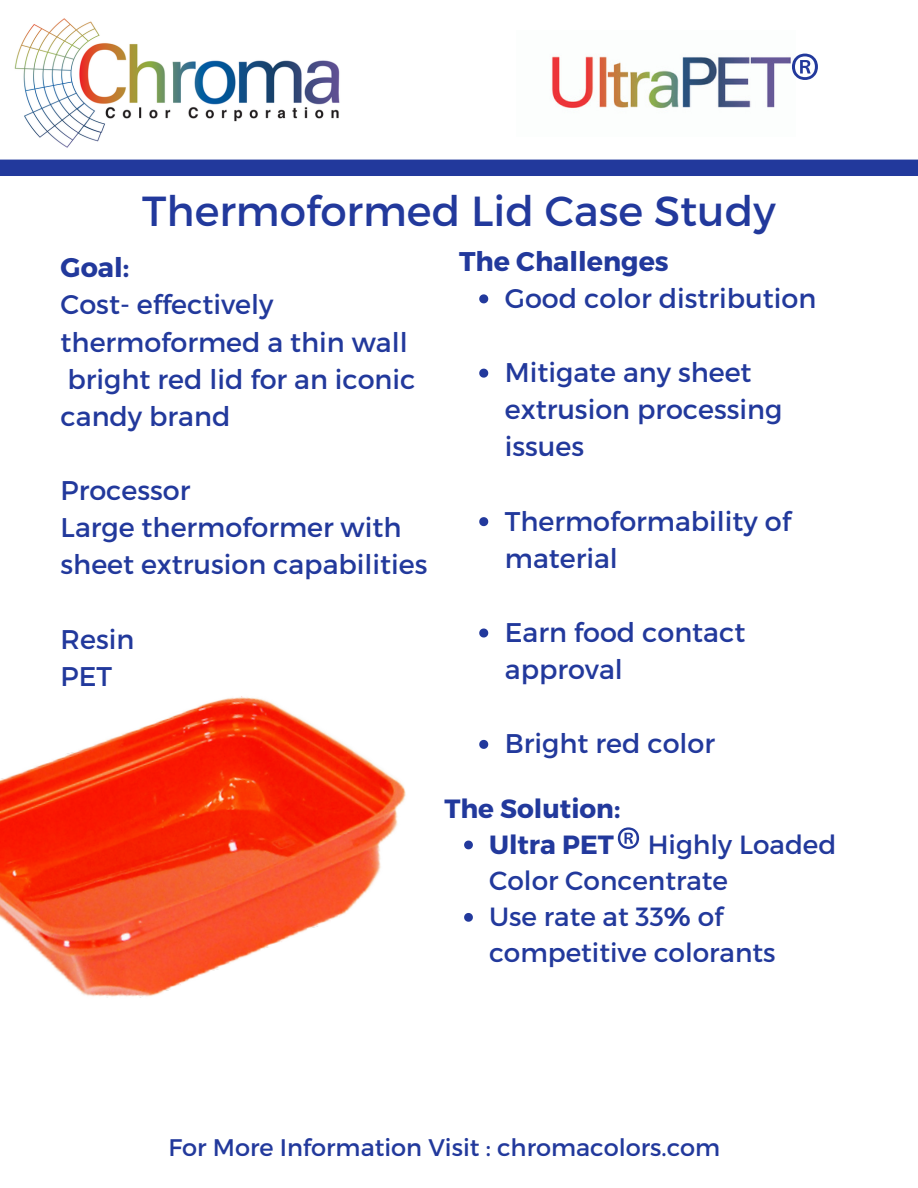
<style>
.page{position:relative;width:918px;height:1188px;background:#fff}
.page>*{position:absolute;margin:0;border:0;box-sizing:border-box;transform-origin:0 0}
.t1{font:66px "Canva Sans";color:#22399c}
.t2{font:54px "Canva Sans";color:#22399c}
.t3{font:42px "Montserrat";color:#22399c}
.t4{font:27px/37.2px "Montserrat";color:#22399c}
.t5{font:700 27px "Montserrat";color:#22399c}
.t6{font:26.25px/36.2px "Montserrat";color:#22399c}
.t7{font:700 26.25px "Montserrat";color:#22399c}
.t8{font:24px "Montserrat";color:#22399c}
.s1{font-weight:700}
</style>
<div class="page">
<img style="left:0;top:18px;width:354px;height:142px">
<div style="left:0;top:160px;width:918px;height:16px;background:#22399c"></div>
<img style="left:551px;top:56px;width:240px;height:53px">
<img style="left:0;top:696px;width:406px;height:302px">
<svg style="left:464px;top:841px;width:9px;height:8px"></svg>
<svg style="left:464px;top:913px;width:9px;height:9px"></svg>
<svg style="left:479px;top:294px;width:9px;height:9px"></svg>
<svg style="left:479px;top:369px;width:9px;height:9px"></svg>
<svg style="left:479px;top:517px;width:9px;height:9px"></svg>
<svg style="left:479px;top:629px;width:9px;height:9px"></svg>
<svg style="left:479px;top:740px;width:9px;height:9px"></svg>
<h1 class="t1" style="left:789px;top:31px;width:33px">®</h1>
<h3 class="t3" style="left:142px;top:184px;width:635px">Thermoformed Lid Case Study</h3>
<p class="t5" style="left:61px;top:250px;width:70px">Goal:</p>
<p class="t4" style="left:61px;top:285px;width:356px">Cost- effectively thermoformed a thin wall bright red lid for an iconic candy brand</p>
<p class="t4" style="left:61px;top:471px;width:368px">Processor<br>Large thermoformer with sheet extrusion capabilities</p>
<p class="t4" style="left:61px;top:619px;width:75px">Resin<br>PET</p>
<p class="t5" style="left:459px;top:244px;width:211px">The Challenges</p>
<p class="t4" style="left:505px;top:278px;width:313px">Good color distribution</p>
<p class="t4" style="left:505px;top:353px;width:279px">Mitigate any sheet extrusion processing issues</p>
<p class="t4" style="left:505px;top:501px;width:288px">Thermoformability of material</p>
<p class="t4" style="left:505px;top:612px;width:242px">Earn food contact approval</p>
<p class="t4" style="left:505px;top:724px;width:212px">Bright red color</p>
<p class="t7" style="left:444px;top:791px;width:177px">The Solution:</p>
<h2 class="t2" style="left:615px;top:809px;width:28px">®</h2>
<p class="t6" style="left:489px;top:825px;width:349px;text-indent:159px">Highly Loaded<br>Color Concentrate<br>Use rate at 33<span class="s1">%</span> of competitive colorants</p>
<p class="t7" style="left:489px;top:827px;width:126px">Ultra PET</p>
<p class="t8" style="left:168px;top:1132px;width:553px">For More Information Visit : chromacolors.com</p>
</div>
